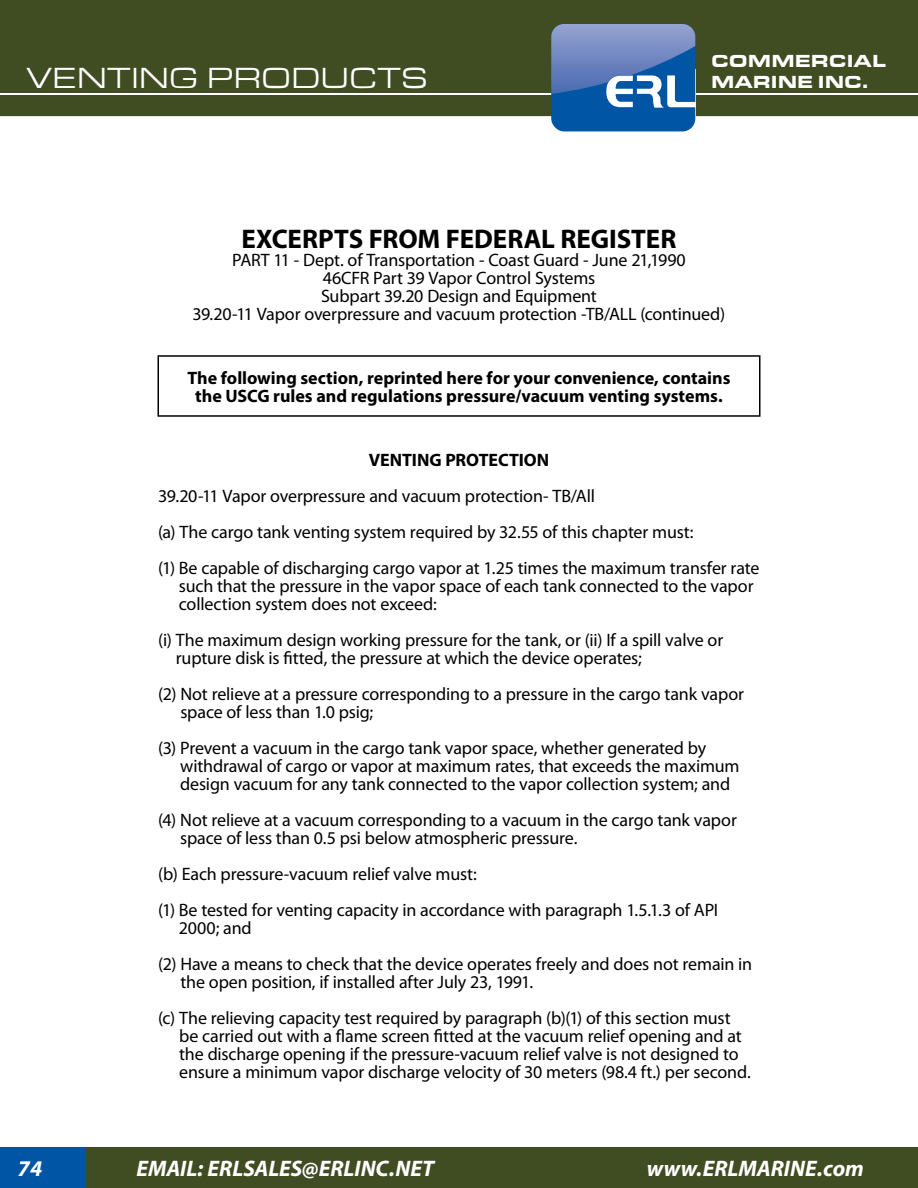
<style>
.page{position:relative;width:918px;height:1188px;background:#fff}
.page>*{position:absolute;margin:0;border:0;box-sizing:border-box;transform-origin:0 0}
.t1{font:30px "Eurostile Extended Roman DTC";color:#fff}
.t2{font:700 27px "Myriad Pro";color:#000}
.t3{font:italic 700 22.5px "Myriad Pro";color:#fff}
.t4{font:18px/18px "Myriad Pro";letter-spacing:-.01em;color:#000}
.t5{font:700 18px/18px "Myriad Pro";color:#000;text-align:center}
.t6{font:18px/21.6px "Eurostile Becker Black Extd";color:#fff}
</style>
<div class="page">
<div style="left:0;top:1147px;width:92px;height:41px;background:#0055a4"></div>
<div style="left:85px;top:1147px;width:833px;height:41px;background:#404d23"></div>
<div style="left:0;top:0;width:918px;height:116px;background:#404d23"></div>
<hr style="left:0;top:94px;width:918px;height:1px;background:#fff">
<svg style="left:551px;top:24px;width:144px;height:107px;background:#4f7dba"></svg>
<div style="left:158px;top:355px;width:602px;height:62px;border:2px solid #000"></div>
<h1 class="t1" style="left:27px;top:62px;width:403px">VENTING PRODUCTS</h1>
<p class="t6" style="left:711px;top:50px;width:176px">COMMERCIAL<br>MARINE INC.</p>
<h2 class="t2" style="left:242px;top:221px;width:436px">EXCERPTS FROM FEDERAL REGISTER</h2>
<p class="t4" style="left:192px;top:250px;width:534px;text-align:center">PART 11 - Dept. of Transportation - Coast Guard - June 21,1990<br>46CFR Part 39 Vapor Control Systems<br>Subpart 39.20 Design and Equipment<br>39.20-11 Vapor overpressure and vacuum protection -TB/ALL (continued)</p>
<p class="t5" style="left:187px;top:368px;width:545px">The following section, reprinted here for your convenience, contains the USCG rules and regulations pressure/vacuum venting systems.</p>
<p class="t5" style="left:369px;top:450px;width:182px">VENTING PROTECTION</p>
<p class="t4" style="left:158px;top:478px;width:603px;line-height:36px">39.20-11 Vapor overpressure and vacuum protection- TB/All<br>(a) The cargo tank venting system required by 32.55 of this chapter must:<br>(1) Be capable of discharging cargo vapor at 1.25 times the maximum transfer rate</p>
<p class="t4" style="left:179px;top:577px;width:576px">such that the pressure in the vapor space of each tank connected to the vapor collection system does not exceed:</p>
<p class="t4" style="left:176px;top:631px;width:549px;text-indent:-18px">(i) The maximum design working pressure for the tank, or (ii) If a spill valve or rupture disk is fitted, the pressure at which the device operates;</p>
<p class="t4" style="left:180px;top:685px;width:565px;text-indent:-22px">(2) Not relieve at a pressure corresponding to a pressure in the cargo tank vapor space of less than 1.0 psig;</p>
<p class="t4" style="left:180px;top:739px;width:561px;text-indent:-22px">(3) Prevent a vacuum in the cargo tank vapor space, whether generated by withdrawal of cargo or vapor at maximum rates, that exceeds the maximum design vacuum for any tank connected to the vapor collection system; and</p>
<p class="t4" style="left:180px;top:811px;width:558px;text-indent:-22px">(4) Not relieve at a vacuum corresponding to a vacuum in the cargo tank vapor space of less than 0.5 psi below atmospheric pressure.</p>
<p class="t4" style="left:158px;top:856px;width:561px;line-height:36px">(b) Each pressure-vacuum relief valve must:<br>(1) Be tested for venting capacity in accordance with paragraph 1.5.1.3 of API</p>
<p class="t4" style="left:158px;top:910px;width:596px;line-height:36px;text-indent:21px">2000; and<br>(2) Have a means to check that the device operates freely and does not remain in</p>
<p class="t4" style="left:158px;top:964px;width:574px;line-height:36px;text-indent:22px">the open position, if installed after July 23, 1991.<br>(c) The relieving capacity test required by paragraph (b)(1) of this section must</p>
<p class="t4" style="left:179px;top:1027px;width:573px">be carried out with a flame screen fitted at the vacuum relief opening and at the discharge opening if the pressure-vacuum relief valve is not designed to ensure a minimum vapor discharge velocity of 30 meters (98.4 ft.) per second.</p>
<p class="t3" style="left:18px;top:1154px;width:26px">74</p>
<p class="t3" style="left:136px;top:1154px;width:299px">EMAIL: ERLSALES@ERLINC.NET</p>
<p class="t3" style="left:647px;top:1154px;width:219px">www.ERLMARINE.com</p>
</div>
